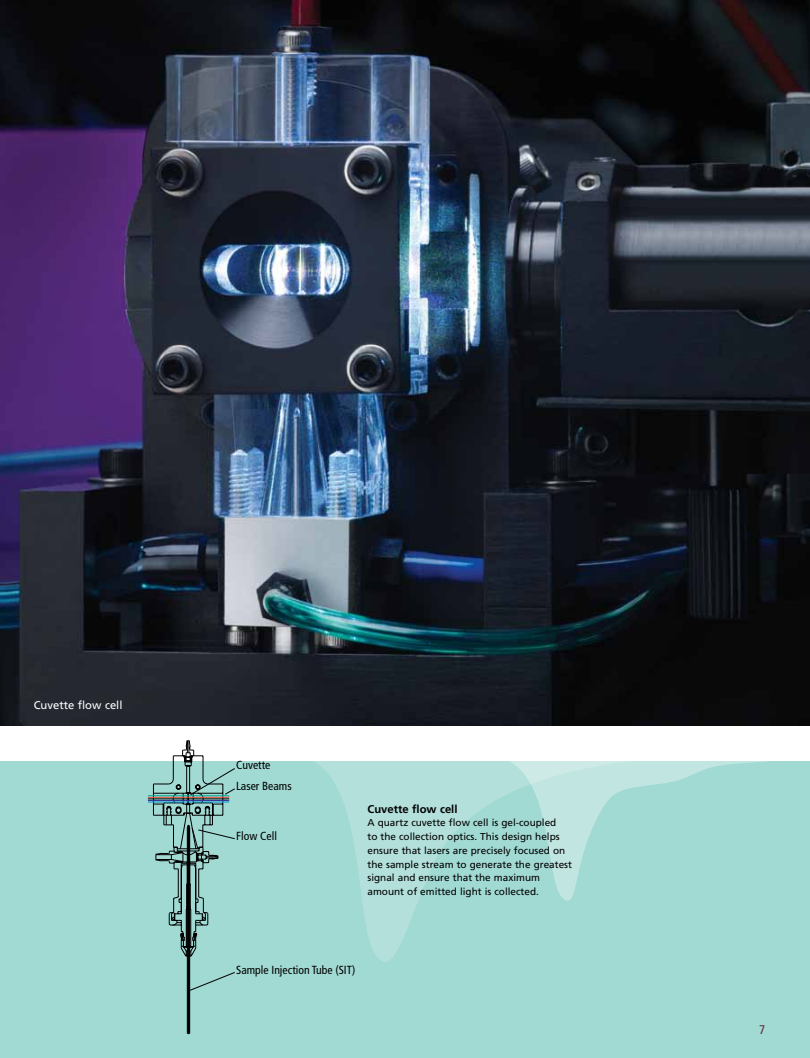
<style>
.page{position:relative;width:810px;height:1058px;background:#fff}
.page>*{position:absolute;margin:0;border:0;box-sizing:border-box;transform-origin:0 0}
.t1{font:condensed 12.5px "Frutiger";color:#5c2836}
.t2{font:condensed 11.75px/21px "Frutiger";color:#000}
.t3{font:11.25px "Frutiger";color:#fff}
.t4{font:700 11.25px "Frutiger";color:#000}
.t5{font:10px/13.8px "Frutiger";color:#000}
</style>
<div class="page">
<div style="left:0;top:761px;width:810px;height:297px;background:#a1d9d3"></div>
<img style="left:0;top:0;width:810px;height:726px">
<svg style="left:314px;top:761px;width:164px;height:201px;fill:#b3e0db"></svg>
<svg style="left:478px;top:761px;width:291px;height:140px"></svg>
<hr style="left:148px;top:801px;width:81px;height:1px;background:#0093d0">
<hr style="left:148px;top:800px;width:81px;height:1px;background:#333092">
<hr style="left:148px;top:798px;width:81px;height:1px;background:#000">
<hr style="left:148px;top:797px;width:81px;height:1px;background:#ef4135">
<hr style="left:148px;top:795px;width:81px;height:1px;background:#00a88f">
<svg style="left:153px;top:740px;width:82px;height:294px"></svg>
<p class="t3" style="left:34px;top:698px;width:90px">Cuvette flow cell</p>
<p class="t2" style="left:236px;top:754px;width:57px">Cuvette<br>Laser Beams</p>
<p class="t2" style="left:236px;top:825px;width:42px">Flow Cell</p>
<p class="t4" style="left:367px;top:802px;width:92px">Cuvette flow cell</p>
<p class="t5" style="left:367px;top:816px;width:206px">A quartz cuvette flow cell is gel-coupled<br>to the collection optics. This design helps ensure that lasers are precisely focused on the sample stream to generate the greatest signal and ensure that the maximum amount of emitted light is collected.</p>
<p class="t2" style="left:236px;top:959px;width:121px">Sample Injection Tube (SIT)</p>
<p class="t1" style="left:759px;top:1022px;width:7px">7</p>
</div>
